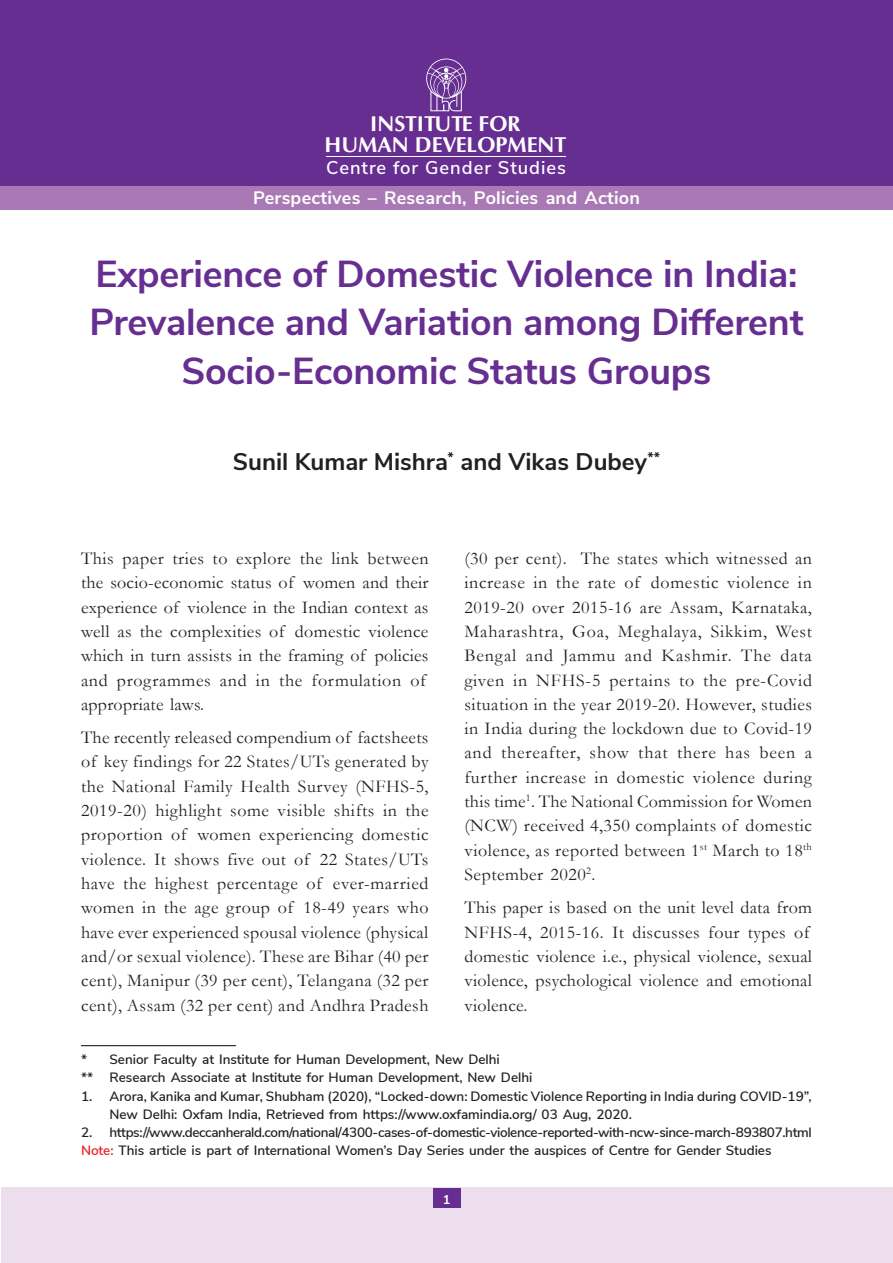
<style>
.page{position:relative;width:893px;height:1263px;background:#fff}
.page>*{position:absolute;margin:0;border:0;box-sizing:border-box;transform-origin:0 0}
.t1{font:700 37.5px/48.8px "Nunito Sans";letter-spacing:-.005em;color:#662e91;text-align:center}
.t2{font:700 24px "Nunito Sans";color:#231f20}
.t3{font:700 21.6px/21.5px "Optima";color:#fff;text-align:center}
.t4{font:600 18.45px "Nunito Sans";letter-spacing:.055em;color:#fff}
.t5{font:18px/24.3px "Garamond";letter-spacing:.015em;color:#231f20}
.t6{font:700 18px "Nunito Sans";letter-spacing:.015em;color:#fff}
.t7{font:600 13.5px/18.3px "Nunito Sans";color:#231f20}
.t8{font:600 13.5px/18.1px "Nunito Sans";letter-spacing:-.025em;color:#231f20}
.t9{font:700 12.75px "Nunito Sans";color:#fff}
.s1{color:#ee1d23}
</style>
<div class="page">
<div style="left:1px;top:1188px;width:892px;height:75px;background:#ecdeed"></div>
<div style="left:433px;top:1188px;width:27px;height:19px;background:#662e91"></div>
<div style="left:0;top:186px;width:893px;height:23px;background:#a979b5"></div>
<div style="left:0;top:0;width:893px;height:186px;background:#662e91"></div>
<svg style="left:426px;top:59px;width:40px;height:52px"></svg>
<hr style="left:326px;top:156px;width:240px;height:1px;background:#fff">
<hr style="left:81px;top:1045px;width:155px;height:1px;background:#231f20">
<p class="t3" style="left:325px;top:113px;width:243px">INSTITUTE FOR<br>HUMAN DEVELOPMENT</p>
<p class="t4" style="left:326px;top:157px;width:242px">Centre for Gender Studies</p>
<p class="t6" style="left:253px;top:185px;width:389px">Perspectives – Research, Policies and Action</p>
<h1 class="t1" style="left:89px;top:247px;width:716px">Experience of Domestic Violence in India:<br>Prevalence and Variation among Different<br>Socio-Economic Status Groups</h1>
<h2 class="t2" style="left:233px;top:444px;width:429px">Sunil Kumar Mishra<sup>*</sup> and Vikas Dubey<sup>**</sup></h2>
<p class="t5" style="left:81px;top:546px;width:349px">This paper tries to explore the link between the socio-economic status of women and their experience of violence in the Indian context as well as the complexities of domestic violence which in turn assists in the framing of policies and programmes and in the formulation of appropriate laws.</p>
<p class="t5" style="left:81px;top:725px;width:349px;text-align:justify">The recently released compendium of factsheets of key findings for 22 States/UTs generated by the National Family Health Survey (NFHS-5, 2019-20) highlight some visible shifts in the proportion of women experiencing domestic violence. It shows five out of 22 States/UTs have the highest percentage of ever-married women in the age group of 18-49 years who have ever experienced spousal violence (physical and/or sexual violence). These are Bihar (40 per cent), Manipur (39 per cent), Telangana (32 per cent), Assam (32 per cent) and Andhra Pradesh</p>
<p class="t5" style="left:464px;top:546px;width:349px;text-align:justify">(30 per cent). The states which witnessed an increase in the rate of domestic violence in 2019-20 over 2015-16 are Assam, Karnataka, Maharashtra, Goa, Meghalaya, Sikkim, West Bengal and Jammu and Kashmir. The data given in NFHS-5 pertains to the pre-Covid situation in the year 2019-20. However, studies in India during the lockdown due to Covid-19 and thereafter, show that there has been a further increase in domestic violence during this time<sup>1</sup>. The National Commission for Women (NCW) received 4,350 complaints of domestic violence, as reported between 1<sup>st</sup> March to 18<sup>th </sup>September 2020<sup>2</sup>.</p>
<p class="t5" style="left:464px;top:895px;width:349px">This paper is based on the unit level data from NFHS-4, 2015-16. It discusses four types of domestic violence i.e., physical violence, sexual violence, psychological violence and emotional violence.</p>
<p class="t7" style="left:81px;top:1049px;width:453px">* Senior Faculty at Institute for Human Development, New Delhi<br>** Research Associate at Institute for Human Development, New Delhi</p>
<p class="t7" style="left:109px;top:1086px;width:704px;text-indent:-28px">1. Arora, Kanika and Kumar, Shubham (2020), “Locked-down: Domestic Violence Reporting in India during COVID-19”,<br>New Delhi: Oxfam India, Retrieved from https://www.oxfamindia.org/ 03 Aug, 2020.</p>
<p class="t8" style="left:81px;top:1122px;width:732px">2. https://www.deccanherald.com/national/4300-cases-of-domestic-violence-reported-with-ncw-since-march-893807.html<br><span class="s1">Note:</span> This article is part of International Women’s Day Series under the auspices of Centre for Gender Studies</p>
<p class="t9" style="left:443px;top:1190px;width:9px">1</p>
</div>
